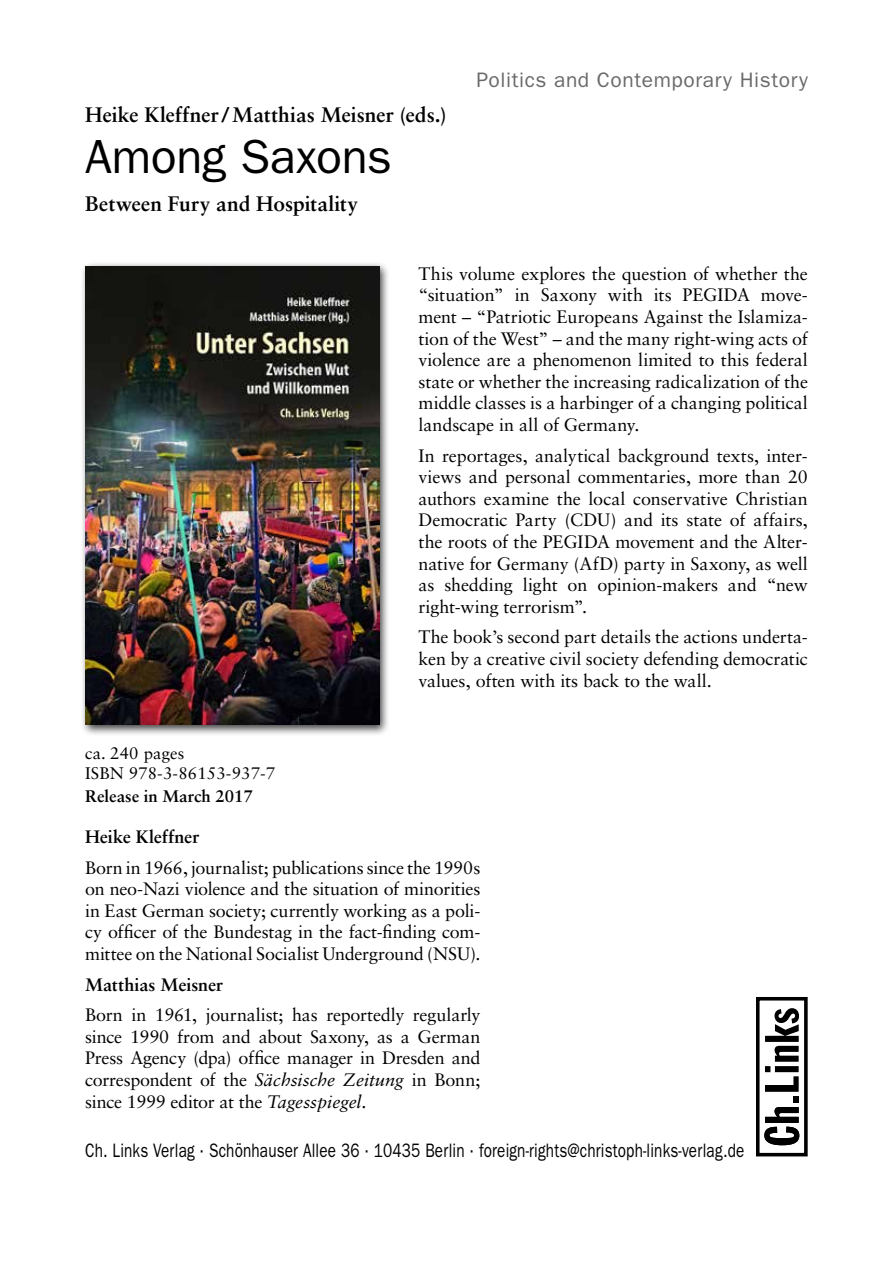
<style>
.page{position:relative;width:893px;height:1263px;background:#fff}
.page>*{position:absolute;margin:0;border:0;box-sizing:border-box;transform-origin:0 0}
.t1{font:48px "ITC Franklin Gothic Std";letter-spacing:-.01em;color:#000}
.t2{font:700 21px "Sabon LT Std";letter-spacing:.005em;color:#000}
.t3{font:21px "ITC Franklin Gothic Std";letter-spacing:.03em;color:#696a6b}
.t4{font:19.5px "ITC Franklin Gothic Std";letter-spacing:.01em;color:#000;scale:.78 1}
.t5{font:18px/21.6px "Sabon LT Std";letter-spacing:-.01em;color:#000;text-align:justify}
.t6{font:700 18px "Sabon LT Std";letter-spacing:.005em;color:#000}
.t7{font:16.8px/20.1px "Sabon LT Std";letter-spacing:.01em;color:#000}
.t8{font:700 16.8px "Sabon LT Std";color:#000}
.s1{font-style:italic}
</style>
<div class="page">
<svg style="left:756px;top:997px;width:52px;height:160px"></svg>
<div style="left:80px;top:261px;width:311px;height:475px;background:#000;opacity:.75"></div>
<img style="left:85px;top:266px;width:294px;height:459px">
<p class="t2" style="left:85px;top:102px;width:363px">Heike Kleffner/Matthias Meisner (eds.)</p>
<h1 class="t1" style="left:85px;top:129px;width:308px">Among Saxons</h1>
<p class="t2" style="left:85px;top:191px;width:274px">Between Fury and Hospitality</p>
<p class="t3" style="left:477px;top:67px;width:333px">Politics and Contemporary History</p>
<p class="t7" style="left:85px;top:743px;width:192px">ca. 240 pages<br>ISBN 978-3-86153-937-7</p>
<p class="t8" style="left:85px;top:785px;width:169px">Release in March 2017</p>
<p class="t5" style="left:418px;top:262px;width:391px">This volume explores the question of whether the “situation” in Saxony with its PEGIDA move&shy;ment – “Patriotic Europeans Against the Islamiza&shy;tion of the West” – and the many right-wing acts of violence are a phenomenon limited to this federal state or whether the increasing radicalization of the middle classes is a harbinger of a changing political landscape in all of Germany.</p>
<p class="t5" style="left:418px;top:444px;width:391px">In reportages, analytical background texts, inter&shy;views and personal commentaries, more than 20 authors examine the local conservative Christian Democratic Party (CDU) and its state of affairs, the roots of the PEGIDA movement and the Alter&shy;native for Germany (AfD) party in Saxony, as well as shedding light on opinion-makers and “new right-wing terrorism”.</p>
<p class="t5" style="left:418px;top:626px;width:391px">The book’s second part details the actions underta&shy;ken by a creative civil society defending democratic values, often with its back to the wall.</p>
<p class="t6" style="left:85px;top:825px;width:116px">Heike Kleffner</p>
<p class="t5" style="left:85px;top:856px;width:397px">Born in 1966, journalist; publications since the 1990s on neo-Nazi violence and the situation of minorities in East German society; currently working as a poli&shy;cy officer of the Bundestag in the fact-finding com&shy;mittee on the National Socialist Underground (NSU).</p>
<p class="t6" style="left:85px;top:973px;width:140px">Matthias Meisner</p>
<p class="t5" style="left:85px;top:1004px;width:397px">Born in 1961, journalist; has reportedly regularly since 1990 from and about Saxony, as a German Press Agency (dpa) office manager in Dresden and correspondent of the <span class="s1">Sächsische Zeitung</span> in Bonn; since 1999 editor at the <span class="s1">Tagesspiegel</span>.</p>
<p class="t4" style="left:85px;top:1139px;width:847px">Ch. Links Verlag ∙ Schönhauser Allee 36 ∙ 10435 Berlin ∙ foreign-rights@christoph-links-verlag.de</p>
</div>
